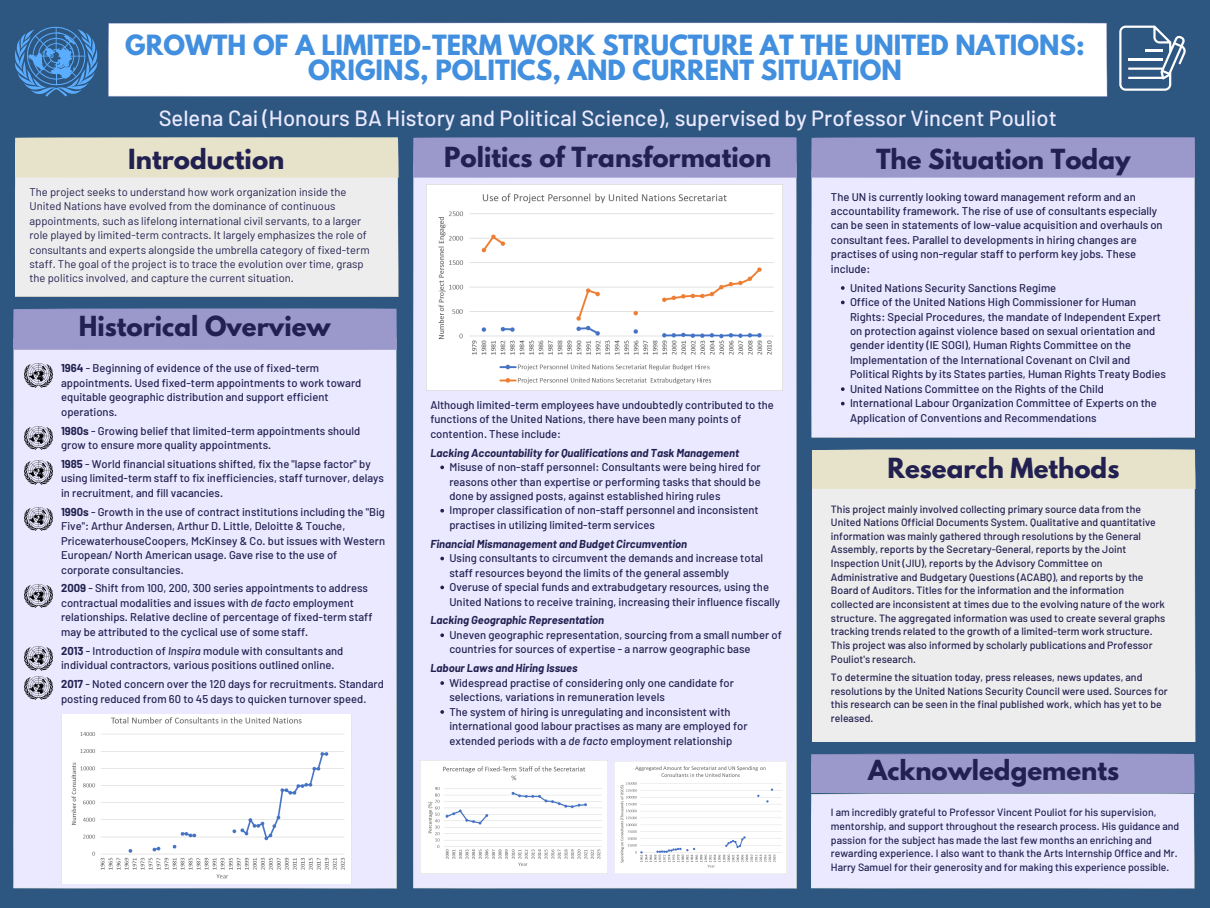
<style>
.page{position:relative;width:1210px;height:908px;background:#fff}
.page>*{position:absolute;margin:0;border:0;box-sizing:border-box;transform-origin:0 0}
.t1{font:700 24.67px/25.2px "League Spartan";color:#418fde;text-align:center}
.t2{font:700 24.5px "League Spartan";color:#222050}
.t3{font:500 21.91px "Barlow";color:#eae9ff}
.t4{font:500 11.2px/14.4px "Barlow";color:#222050}
.t5{font:11.2px/14.4px "Barlow";color:#222050}
.t6{font:italic 700 11.2px "Barlow";color:#222050}
.t7{font:500 10.5px/13.6px "Barlow";color:#222050}
.s1{font-weight:700}
.s2{font-style:italic}
</style>
<div class="page">
<div style="left:0;top:0;width:1210px;height:907px;background:#2d5680"></div>
<div style="left:15px;top:177px;width:383px;height:120px;background:#ededed"></div>
<div style="left:15px;top:137px;width:383px;height:40px;background:#e7e3ca"></div>
<div style="left:13px;top:350px;width:384px;height:538px;background:#eae9ff"></div>
<div style="left:13px;top:308px;width:384px;height:42px;background:#9b99cb"></div>
<div style="left:811px;top:177px;width:384px;height:260px;background:#eae9ff"></div>
<div style="left:811px;top:137px;width:384px;height:40px;background:#9b99cb"></div>
<div style="left:812px;top:489px;width:383px;height:253px;background:#ededed"></div>
<div style="left:812px;top:449px;width:383px;height:40px;background:#e7e3ca"></div>
<svg style="left:811px;top:753px;width:383px;height:135px;background:#d1d0ee"></svg>
<div style="left:413px;top:177px;width:384px;height:711px;background:#eae9ff"></div>
<div style="left:413px;top:137px;width:384px;height:40px;background:#9b99cb"></div>
<div style="left:108px;top:23px;width:999px;height:74px;background:#fff"></div>
<svg style="left:15px;top:26px;width:83px;height:71px"></svg>
<svg style="left:1119px;top:26px;width:67px;height:65px"></svg>
<hr style="left:1128px;top:58px;width:34px;height:3px;background:#fff">
<img style="left:427px;top:185px;width:356px;height:205px">
<img style="left:25px;top:364px;width:27px;height:23px">
<img style="left:25px;top:426px;width:27px;height:23px">
<img style="left:25px;top:460px;width:27px;height:24px">
<img style="left:25px;top:507px;width:27px;height:24px">
<img style="left:25px;top:584px;width:27px;height:23px">
<img style="left:25px;top:646px;width:27px;height:24px">
<img style="left:25px;top:676px;width:27px;height:23px">
<img style="left:61px;top:713px;width:290px;height:170px">
<img style="left:420px;top:760px;width:187px;height:113px">
<img style="left:615px;top:761px;width:172px;height:111px">
<svg style="left:841px;top:286px;width:3px;height:4px"></svg>
<svg style="left:841px;top:300px;width:3px;height:4px"></svg>
<svg style="left:841px;top:387px;width:3px;height:4px"></svg>
<svg style="left:841px;top:401px;width:3px;height:4px"></svg>
<svg style="left:440px;top:465px;width:4px;height:4px"></svg>
<svg style="left:440px;top:508px;width:4px;height:4px"></svg>
<svg style="left:440px;top:556px;width:4px;height:4px"></svg>
<svg style="left:440px;top:585px;width:4px;height:4px"></svg>
<svg style="left:440px;top:633px;width:4px;height:4px"></svg>
<svg style="left:440px;top:681px;width:4px;height:3px"></svg>
<svg style="left:440px;top:710px;width:4px;height:3px"></svg>
<p class="t1" style="left:125px;top:36px;width:961px">GROWTH OF A LIMITED-TERM WORK STRUCTURE AT THE UNITED NATIONS:<br>ORIGINS, POLITICS, AND CURRENT SITUATION</p>
<p class="t3" style="left:159px;top:104px;width:899px">Selena Cai (Honours BA History and Political Science), supervised by Professor Vincent Pouliot</p>
<p class="t2" style="left:128px;top:147px;width:158px">Introduction</p>
<p class="t5" style="left:30px;top:184px;width:342px">The project seeks to understand how work organization inside the United Nations have evolved from the dominance of continuous appointments, such as lifelong international civil servants, to a larger role played by limited-term contracts. It largely emphasizes the role of consultants and experts alongside the umbrella category of fixed-term staff. The goal of the project is to trace the evolution over time, grasp the politics involved, and capture the current situation.</p>
<p class="t2" style="left:79px;top:314px;width:253px">Historical Overview</p>
<p class="t4" style="left:61px;top:360px;width:302px"><span class="s1">1964</span> - Beginning of evidence of the use of fixed-term appointments. Used fixed-term appointments to work toward equitable geographic distribution and support efficient operations.</p>
<p class="t4" style="left:61px;top:422px;width:301px"><span class="s1">1980s</span> - Growing belief that limited-term appointments should grow to ensure more quality appointments.</p>
<p class="t4" style="left:61px;top:456px;width:324px"><span class="s1">1985</span> - World financial situations shifted, fix the "lapse factor" by using limited-term staff to fix inefficiencies, staff turnover, delays in recruitment, and fill vacancies.</p>
<p class="t4" style="left:61px;top:504px;width:325px"><span class="s1">1990s</span> - Growth in the use of contract institutions including the "Big Five": Arthur Andersen, Arthur D. Little, Deloitte &amp; Touche, PricewaterhouseCoopers, McKinsey &amp; Co. but issues with Western European/ North American usage. Gave rise to the use of corporate consultancies.</p>
<p class="t4" style="left:61px;top:580px;width:313px"><span class="s1">2009</span> - Shift from 100, 200, 300 series appointments to address contractual modalities and issues with <span class="s2">de facto</span> employment relationships. Relative decline of percentage of fixed-term staff may be attributed to the cyclical use of some staff.</p>
<p class="t4" style="left:61px;top:642px;width:284px"><span class="s1">2013</span> - Introduction of <span class="s2">Inspira</span> module with consultants and individual contractors, various positions outlined online.</p>
<p class="t4" style="left:61px;top:676px;width:324px"><span class="s1">2017</span> - Noted concern over the 120 days for recruitments. Standard posting reduced from 60 to 45 days to quicken turnover speed.</p>
<p class="t2" style="left:444px;top:145px;width:328px">Politics of Transformation</p>
<p class="t4" style="left:430px;top:397px;width:345px">Although limited-term employees have undoubtedly contributed to the functions of the United Nations, there have been many points of contention. These include:</p>
<p class="t6" style="left:430px;top:445px;width:310px">Lacking Accountability for Qualifications and Task Management</p>
<p class="t4" style="left:449px;top:459px;width:313px;text-align:justify">Misuse of non-staff personnel: Consultants were being hired for reasons other than expertise or performing tasks that should be done by assigned posts, against established hiring rules</p>
<p class="t4" style="left:449px;top:502px;width:311px">Improper classification of non-staff personnel and inconsistent practises in utilizing limited-term services</p>
<p class="t4" style="left:449px;top:550px;width:315px">Using consultants to circumvent the demands and increase total staff resources beyond the limits of the general assembly</p>
<p class="t4" style="left:449px;top:579px;width:332px">Overuse of special funds and extrabudgetary resources, using the<br>United Nations to receive training, increasing their influence fiscally</p>
<p class="t4" style="left:449px;top:627px;width:334px">Uneven geographic representation, sourcing from a small number of countries for sources of expertise - a narrow geographic base</p>
<p class="t4" style="left:449px;top:674px;width:286px">Widespread practise of considering only one candidate for selections, variations in remuneration levels</p>
<p class="t4" style="left:449px;top:703px;width:300px">The system of hiring is unregulating and inconsistent with international good labour practises as many are employed for extended periods with a <span class="s2">de facto</span> employment relationship</p>
<p class="t6" style="left:430px;top:536px;width:258px">Financial Mismanagement and Budget Circumvention</p>
<p class="t6" style="left:430px;top:613px;width:175px">Lacking Geographic Representation</p>
<p class="t6" style="left:430px;top:661px;width:149px">Labour Laws and Hiring Issues</p>
<p class="t2" style="left:876px;top:147px;width:256px">The Situation Today</p>
<p class="t4" style="left:831px;top:189px;width:333px">The UN is currently looking toward management reform and an accountability framework. The rise of use of consultants especially can be seen in statements of low-value acquisition and overhauls on consultant fees. Parallel to developments in hiring changes are practises of using non-regular staff to perform key jobs. These include:</p>
<p class="t4" style="left:850px;top:280px;width:208px">United Nations Security Sanctions Regime</p>
<p class="t4" style="left:850px;top:294px;width:317px">Office of the United Nations High Commissioner for Human Rights: Special Procedures, the mandate of Independent Expert on protection against violence based on sexual orientation and gender identity (IE SOGI), Human Rights Committee on the Implementation of the International Covenant on CIvil and Political Rights by its States parties, Human Rights Treaty Bodies</p>
<p class="t4" style="left:850px;top:381px;width:255px">United Nations Committee on the Rights of the Child</p>
<p class="t4" style="left:850px;top:395px;width:308px">International Labour Organization Committee of Experts on the<br>Application of Conventions and Recommendations</p>
<p class="t2" style="left:887px;top:455px;width:233px">Research Methods</p>
<p class="t7" style="left:831px;top:501px;width:336px">This project mainly involved collecting primary source data from the United Nations Official Documents System. Qualitative and quantitative information was mainly gathered through resolutions by the General Assembly, reports by the Secretary-General, reports by the Joint Inspection Unit (JIU), reports by the Advisory Committee on Administrative and Budgetary Questions (ACABQ), and reports by the Board of Auditors. Titles for the information and the information collected are inconsistent at times due to the evolving nature of the work structure. The aggregated information was used to create several graphs tracking trends related to the growth of a limited-term work structure.<br>This project was also informed by scholarly publications and Professor Pouliot's research.</p>
<p class="t7" style="left:831px;top:669px;width:338px">To determine the situation today, press releases, news updates, and resolutions by the United Nations Security Council were used. Sources for this research can be seen in the final published work, which has yet to be released.</p>
<p class="t2" style="left:868px;top:757px;width:252px">Acknowledgements</p>
<p class="t7" style="left:831px;top:805px;width:350px">I am incredibly grateful to Professor Vincent Pouliot for his supervision, mentorship, and support throughout the research process. His guidance and passion for the subject has made the last few months an enriching and rewarding experience. I also want to thank the Arts Internship Office and Mr.<br>Harry Samuel for their generosity and for making this experience possible.</p>
</div>
